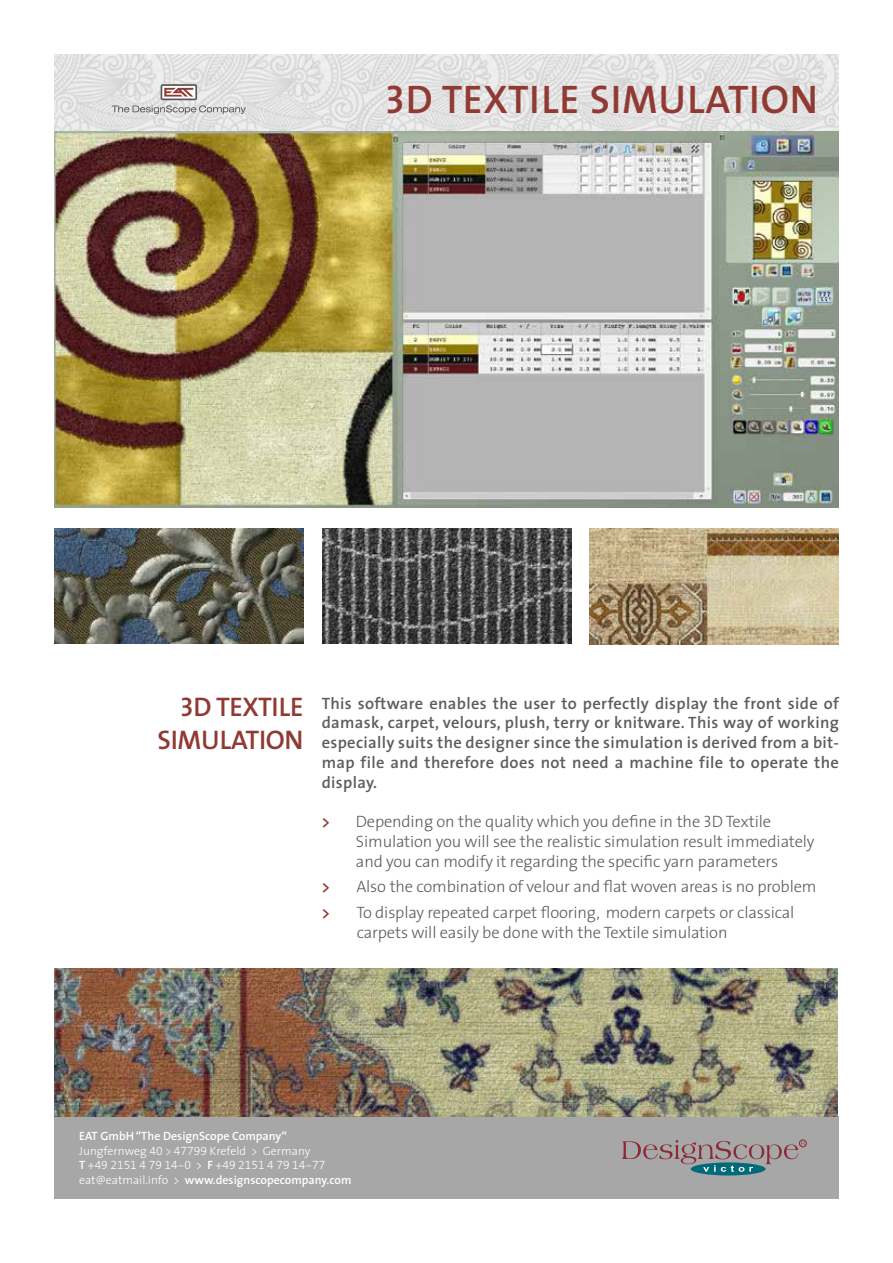
<style>
.page{position:relative;width:893px;height:1263px;background:#fff}
.page>*{position:absolute;margin:0;border:0;box-sizing:border-box;transform-origin:0 0}
.t1{font:40.2px "The Sans Semi Bold Caps";letter-spacing:.02em;color:#903a33}
.t2{font:27px/32.4px "The Sans Semi Bold Caps";letter-spacing:-.01em;color:#903a33;text-align:right}
.t3{font:300 16.5px/19.8px "The Sans";letter-spacing:-.01em;color:#5d5d5c}
.t4{font:600 16.5px/19.8px "The Sans";letter-spacing:.02em;color:#5d5d5c;text-align:justify}
.t5{font:600 12px/14.4px "The Sans";color:#fff}
.t6{font:12px "The Sans Light Expert";color:#fff}
.s1{font-weight:600;color:#903a33}
.s2{font-family:"The Sans Light Caps";font-weight:400}
.s3{font-weight:300}
.s4{font-family:"The Sans Light Expert";font-weight:400}
.s5{font-family:"The Sans";font-weight:600}
.s6{font-family:"The Sans";font-weight:300}
</style>
<div class="page">
<div style="left:54px;top:1116px;width:785px;height:83px;background:#a7a7a7"></div>
<div style="left:799px;top:1140px;width:7px;height:7px;border:1px solid #8b2939;border-radius:50%"></div>
<div style="left:691px;top:1162px;width:74px;height:13px;background:#006a79;border-radius:50%"></div>
<svg style="left:622px;top:1140px;width:183px;height:32px"></svg>
<img style="left:54px;top:54px;width:785px;height:168px">
<svg style="left:112px;top:84px;width:134px;height:30px;background:#d1cdcd"></svg>
<img style="left:55px;top:132px;width:784px;height:376px">
<img style="left:589px;top:528px;width:249px;height:117px">
<img style="left:323px;top:528px;width:248px;height:116px">
<img style="left:55px;top:528px;width:249px;height:116px">
<img style="left:54px;top:969px;width:784px;height:147px">
<h1 class="t1" style="left:385px;top:66px;width:434px">3D TEXTILE SIMULATION</h1>
<h2 class="t2" style="left:157px;top:690px;width:148px">3D TEXTILE<br>SIMULATION</h2>
<p class="t4" style="left:322px;top:692px;width:519px">This software enables the user to perfectly display the front side of damask, carpet, velours, plush, terry or knitware. This way of working especially suits the designer since the simulation is derived from a bit&shy;map file and therefore does not need a machine file to operate the display.</p>
<p class="t3" style="left:356px;top:811px;width:460px;text-indent:-34px"><span class="s1">&gt;</span> Depending on the quality which you define in the <span class="s2">3D</span> Textile<br>Simulation you will see the realistic simulation result immediately and you can modify it regarding the specific yarn parameters</p>
<p class="t3" style="left:322px;top:873px;width:496px;line-height:25.5px"><span class="s1">&gt;</span> Also the combination of velour and flat woven areas is no problem <span class="s1">&gt;</span> To display repeated carpet flooring, modern carpets or classical</p>
<p class="t3" style="left:357px;top:922px;width:372px">carpets will easily be done with the Textile simulation</p>
<p class="t5" style="left:79px;top:1129px;width:233px">EAT GmbH “The DesignScope Company“<br><span class="s3">Jungfernweg</span> <span class="s4">40</span> <span class="s3">&gt;</span> <span class="s4">47799</span> <span class="s3">Krefeld &gt; Germany</span></p>
<p class="t6" style="left:79px;top:1155px;width:248px"><span class="s5">T</span> <span class="s6">+</span>49 2151 4 79 14-0 <span class="s6">&gt;</span> <span class="s5">F</span> +49 2151 4 79 14-77</p>
<p class="t5" style="left:79px;top:1172px;width:274px"><span class="s3">eat@eatmail.info &gt;</span> www.designscopecompany.com</p>
</div>
